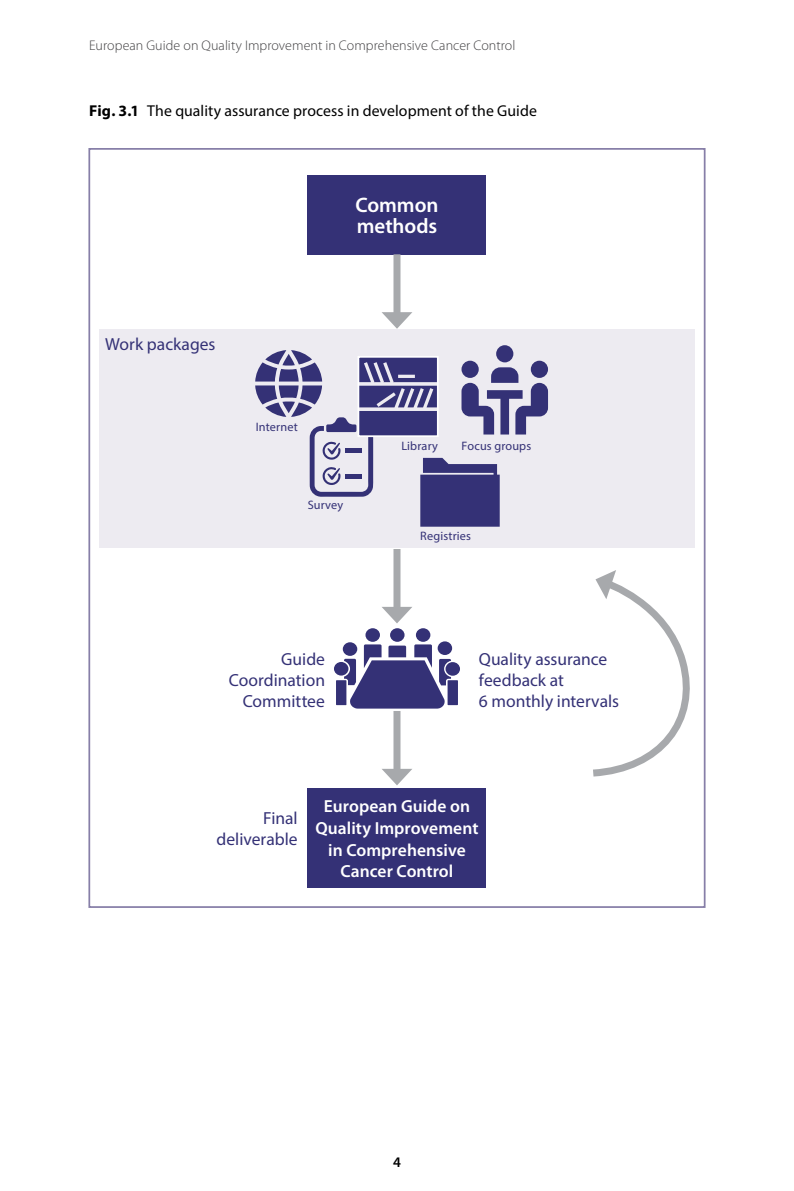
<style>
.page{position:relative;width:794px;height:1191px;background:#fff}
.page>*{position:absolute;margin:0;border:0;box-sizing:border-box;transform-origin:0 0}
.t1{font:600 21px/21.9px "Myriad Pro";letter-spacing:-.005em;color:#fff}
.t2{font:17.5px/21px "Myriad Pro";color:#343176;text-align:right}
.t3{font:600 17.5px/21.9px "Myriad Pro";color:#fff;text-align:center}
.t4{font:15.75px "Myriad Pro";letter-spacing:.005em;color:#000}
.t5{font:600 14.7px "Myriad Pro";color:#000}
.t6{font:300 14px "Myriad Pro";letter-spacing:.005em;color:#414042}
.t7{font:12.25px "Myriad Pro";letter-spacing:.01em;color:#343176}
.s1{font-weight:700}
</style>
<div class="page">
<div style="left:99px;top:329px;width:595px;height:219px;background:#edebf1"></div>
<div style="left:308px;top:175px;width:178px;height:79px;background:#343176"></div>
<div style="left:308px;top:788px;width:178px;height:99px;background:#343176"></div>
<div style="left:393px;top:254px;width:7px;height:64px;background:#a7a9ac"></div>
<svg style="left:382px;top:312px;width:30px;height:17px"></svg>
<div style="left:393px;top:549px;width:7px;height:64px;background:#a7a9ac"></div>
<svg style="left:334px;top:607px;width:126px;height:101px"></svg>
<div style="left:393px;top:711px;width:7px;height:64px;background:#a7a9ac"></div>
<svg style="left:382px;top:769px;width:30px;height:16px"></svg>
<svg style="left:593px;top:570px;width:97px;height:207px"></svg>
<svg style="left:255px;top:345px;width:293px;height:182px"></svg>
<div style="left:357px;top:356px;width:82px;height:81px;border:2px solid #fff"></div>
<p class="t6" style="left:89px;top:37px;width:427px">European Guide on Quality Improvement in Comprehensive Cancer Control</p>
<p class="t4" style="left:89px;top:101px;width:449px"><span class="s1">Fig. 3.1</span> The quality assurance process in development of the Guide</p>
<p class="t2" style="left:105px;top:333px;width:112px">Work packages</p>
<p class="t1" style="left:355px;top:194px;width:84px">Common methods</p>
<p class="t7" style="left:256px;top:419px;width:43px">Internet</p>
<p class="t7" style="left:308px;top:497px;width:37px">Survey</p>
<p class="t7" style="left:401px;top:438px;width:38px">Library</p>
<p class="t7" style="left:461px;top:438px;width:71px">Focus groups</p>
<p class="t7" style="left:420px;top:528px;width:52px">Registries</p>
<p class="t2" style="left:229px;top:648px;width:98px">Guide<br>Coordination<br>Committee</p>
<p class="t2" style="left:479px;top:648px;width:142px;text-align:left">Quality assurance feedback at<br>6 monthly intervals</p>
<p class="t2" style="left:217px;top:807px;width:83px">Final deliverable</p>
<p class="t3" style="left:315px;top:795px;width:164px">European Guide on<br>Quality Improvement in Comprehensive<br>Cancer Control</p>
<p class="t5" style="left:393px;top:1153px;width:9px">4</p>
</div>
